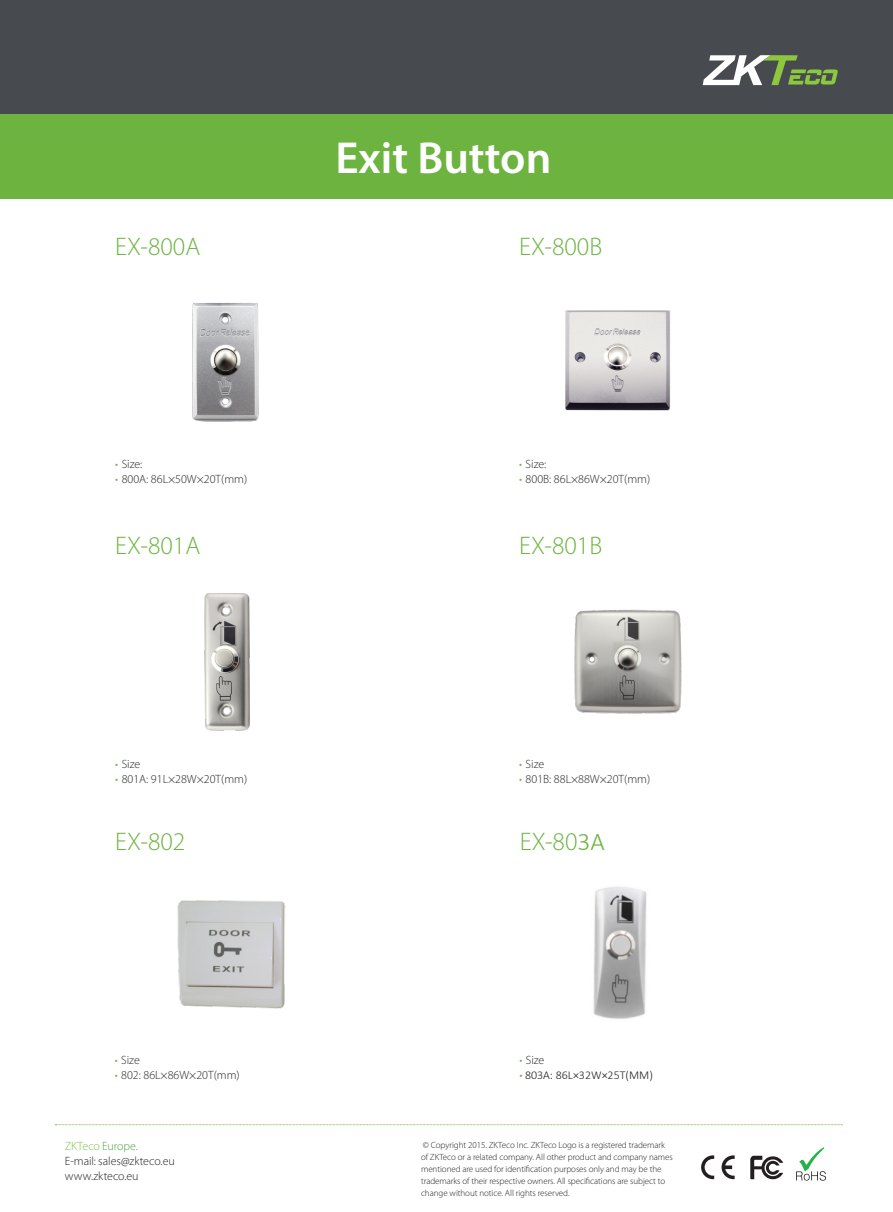
<style>
.page{position:relative;width:893px;height:1212px;background:#fff}
.page>*{position:absolute;margin:0;border:0;box-sizing:border-box;transform-origin:0 0}
.t1{font:600 45px "Myriad Pro";color:#fff}
.机器型号{font:300 25.5px "Myriad Pro";color:#6cb43f}
.t2{font:300 12px "Myriad Pro";color:#262324}
.Address{font:300 12px "Myriad Pro";letter-spacing:-.005em;color:#231f20}
.t3{font:300 12px "Calibri";color:#262324}
.Address-2{font:300 12px "Myriad Pro";letter-spacing:-.01em;color:#4fa33d}
.body{font:300 9px/12px "Myriad Pro";letter-spacing:-.005em;color:#231f20}
.s1{color:#6cb43f}
.s2{font-family:"Calibri"}
.s3{color:#79c142}
.s4{font-family:"Myriad Pro";color:#6cb43f}
</style>
<div class="page">
<img style="left:177px;top:900px;width:109px;height:109px">
<img style="left:204px;top:593px;width:46px;height:138px">
<img style="left:565px;top:310px;width:105px;height:101px">
<img style="left:574px;top:609px;width:108px;height:105px">
<img style="left:192px;top:303px;width:67px;height:119px">
<svg style="left:55px;top:1124px;width:787px;height:1px"></svg>
<svg style="left:701px;top:1155px;width:13px;height:24px"></svg>
<svg style="left:722px;top:1155px;width:13px;height:24px"></svg>
<svg style="left:750px;top:1156px;width:33px;height:23px"></svg>
<svg style="left:796px;top:1147px;width:30px;height:33px"></svg>
<div style="left:0;top:0;width:893px;height:115px;background:#474a4e"></div>
<svg style="left:703px;top:55px;width:135px;height:30px"></svg>
<div style="left:0;top:115px;width:893px;height:84px;background:#6cb43f"></div>
<img style="left:593px;top:886px;width:54px;height:133px">
<p class="t1" style="left:335px;top:129px;width:217px">Exit Button</p>
<p class="机器型号" style="left:115px;top:231px;width:87px">EX-800A</p>
<p class="机器型号" style="left:519px;top:231px;width:85px">EX-800B</p>
<p class="t2" style="left:115px;top:457px;width:29px"><span class="s1">•</span> Size:</p>
<p class="t2" style="left:115px;top:472px;width:133px"><span class="s1">•</span> 800A: 86L×50W×20T(mm)</p>
<p class="t2" style="left:519px;top:457px;width:29px"><span class="s1">•</span> Size:</p>
<p class="t2" style="left:519px;top:472px;width:132px"><span class="s1">•</span> 800B: 86L×86W×20T(mm)</p>
<p class="机器型号" style="left:115px;top:530px;width:87px">EX-801A</p>
<p class="机器型号" style="left:519px;top:530px;width:85px">EX-801B</p>
<h3 class="t2" style="left:115px;top:756px;width:27px"><span class="s1">•</span> Size</h3>
<h3 class="t2" style="left:115px;top:771px;width:133px"><span class="s1">•</span> 801A: 91L×28W×20T(mm)</h3>
<p class="t2" style="left:519px;top:756px;width:27px"><span class="s1">•</span> Size</p>
<p class="t2" style="left:519px;top:771px;width:132px"><span class="s1">•</span> 801B: 88L×88W×20T(mm)</p>
<h2 class="机器型号" style="left:115px;top:826px;width:72px">EX-802</h2>
<h2 class="机器型号" style="left:520px;top:826px;width:86px">EX-80<span class="s2">3A</span></h2>
<p class="t2" style="left:115px;top:1052px;width:27px"><span class="s1">•</span> Size</p>
<p class="t2" style="left:115px;top:1067px;width:126px"><span class="s1">•</span> 802: 86L×86W×20T(mm)</p>
<p class="Address-2" style="left:65px;top:1139px;width:75px"><span class="s3">ZKTeco</span> Europe.</p>
<p class="Address" style="left:65px;top:1154px;width:111px">E-mail: sales@zkteco.eu</p>
<p class="Address" style="left:65px;top:1169px;width:75px">www.zkteco.eu</p>
<h3 class="t2" style="left:519px;top:1052px;width:27px"><span class="s1">•</span> Size</h3>
<h3 class="t3" style="left:519px;top:1070px;width:135px"><span class="s4">•</span> 803A: 86L×32W×25T(MM)</h3>
<p class="body" style="left:421px;top:1139px;width:253px">© Copyright 2015. ZKTeco Inc. ZKTeco Logo is a registered trademark<br>of ZKTeco or a related company. All other product and company names mentioned are used for identification purposes only and may be the trademarks of their respective owners. All specifications are subject to change without notice. All rights reserved.</p>
</div>
